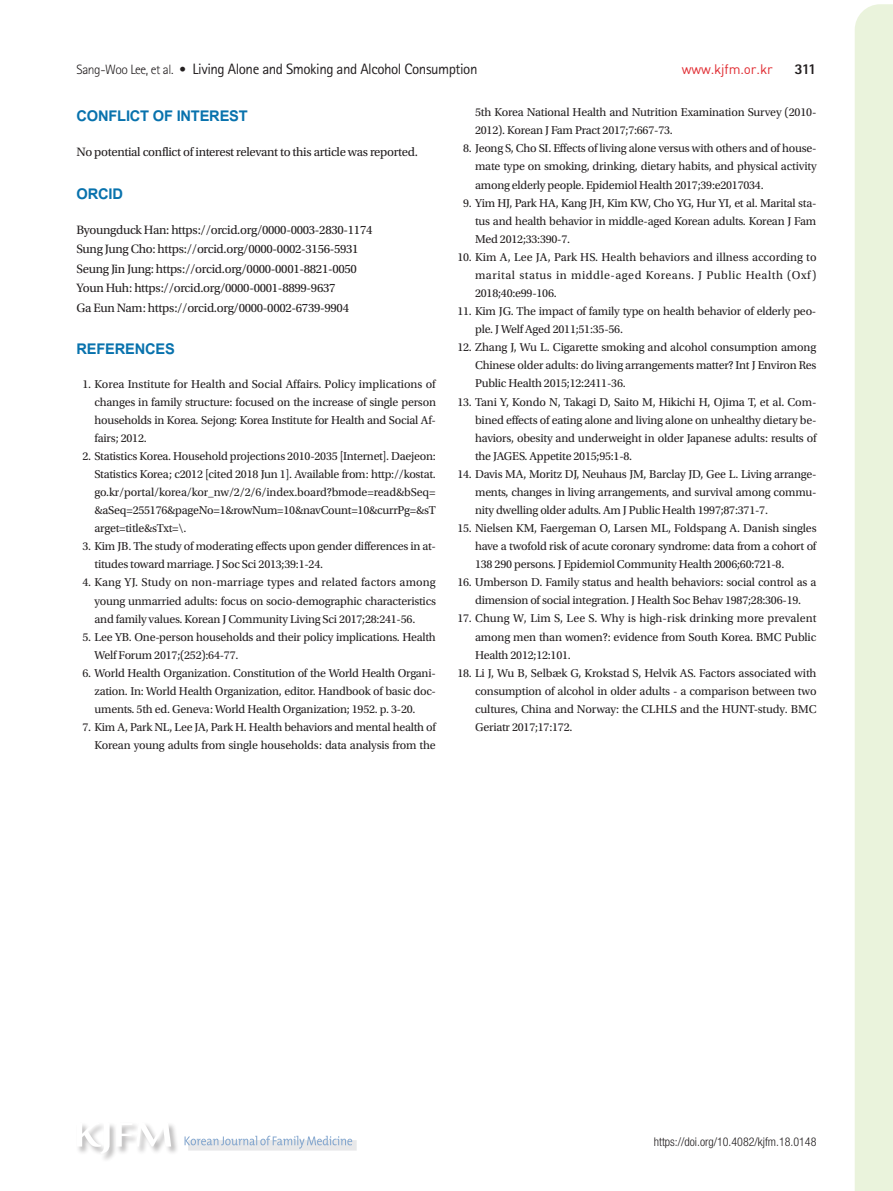
<style>
.page{position:relative;width:893px;height:1191px;background:#fff}
.page>*{position:absolute;margin:0;border:0;box-sizing:border-box;transform-origin:0 0}
.t1{font:700 20.4px "Utsaah";letter-spacing:-.01em;color:#0872ad}
.t2{font:15px "Rotis Sans Serif Std";letter-spacing:-.03em;color:#231f20}
.t3{font:800 15px "Rotis Sans Serif Std";color:#231f20}
.t4{font:13.5px "Dinreg";letter-spacing:-.01em;color:#e02a30}
.t5{font:12.75px/19.5px "Utopia Std";letter-spacing:-.025em;color:#231f20}
.t6{font:12px/18px "Utopia Std";letter-spacing:-.02em;color:#231f20;text-align:justify}
.t7{font:300 condensed 12px "Helvetica Neue LT Std";color:#231f20}
.s1{font-weight:300;font-size:13.5px}
</style>
<div class="page">
<div style="left:855px;top:4px;width:38px;height:1187px;background:#eaf3dc"></div>
<div style="left:188px;top:1140px;width:169px;height:10px;background:#e8e8e9"></div>
<svg style="left:185px;top:1135px;width:167px;height:13px"></svg>
<div style="left:76px;top:1122px;width:104px;height:40px;background:#231f20;opacity:.3"></div>
<svg style="left:77px;top:1122px;width:94px;height:32px"></svg>
<p class="t2" style="left:77px;top:60px;width:402px"><span class="s1">Sang-Woo Lee, et al. •</span> Living Alone and Smoking and Alcohol Consumption</p>
<p class="t4" style="left:682px;top:61px;width:93px">www.kjfm.or.kr</p>
<p class="t3" style="left:794px;top:60px;width:24px">311</p>
<h1 class="t1" style="left:77px;top:106px;width:173px">CONFLICT OF INTEREST</h1>
<p class="t5" style="left:77px;top:142px;width:343px">No potential conflict of interest relevant to this article was reported.</p>
<h1 class="t1" style="left:77px;top:184px;width:48px">ORCID</h1>
<p class="t5" style="left:77px;top:220px;width:297px">Byoungduck Han: https://orcid.org/0000-0003-2830-1174<br>Sung Jung Cho: https://orcid.org/0000-0002-3156-5931<br>Seung Jin Jung: https://orcid.org/0000-0001-8821-0050<br>Youn Huh: https://orcid.org/0000-0001-8899-9637<br>Ga Eun Nam: https://orcid.org/0000-0002-6739-9904</p>
<h1 class="t1" style="left:77px;top:339px;width:100px">REFERENCES</h1>
<p class="t6" style="left:95px;top:375px;width:343px;text-indent:-12px">1. Korea Institute for Health and Social Affairs. Policy implications of changes in family structure: focused on the increase of single person households in Korea. Sejong: Korea Institute for Health and Social Af&shy;fairs; 2012.</p>
<p class="t6" style="left:95px;top:447px;width:343px;text-indent:-12px">2. Statistics Korea. Household projections 2010-2035 [Internet]. Daejeon:<br>Statistics Korea; c2012 [cited 2018 Jun 1]. Available from: http://kostat. go.kr/portal/korea/kor_nw/2/2/6/index.board?bmode=read&amp;bSeq= &amp;aSeq=255176&amp;pageNo=1&amp;rowNum=10&amp;navCount=10&amp;currPg=&amp;sT arget=title&amp;sTxt=\.</p>
<p class="t6" style="left:95px;top:537px;width:343px;text-indent:-12px">3. Kim JB. The study of moderating effects upon gender differences in at&shy;titudes toward marriage. J Soc Sci 2013;39:1-24.</p>
<p class="t6" style="left:95px;top:574px;width:343px;text-indent:-12px">4. Kang YJ. Study on non-marriage types and related factors among young unmarried adults: focus on socio-demographic characteristics and family values. Korean J Community Living Sci 2017;28:241-56.</p>
<p class="t6" style="left:95px;top:628px;width:343px;text-indent:-12px">5. Lee YB. One-person households and their policy implications. Health<br>Welf Forum 2017;(252):64-77.</p>
<p class="t6" style="left:95px;top:664px;width:343px;text-indent:-12px">6. World Health Organization. Constitution of the World Health Organi&shy;zation. In: World Health Organization, editor. Handbook of basic doc&shy;uments. 5th ed. Geneva: World Health Organization; 1952. p. 3-20.</p>
<p class="t6" style="left:83px;top:718px;width:355px;text-align:right">7. Kim A, Park NL, Lee JA, Park H. Health behaviors and mental health of<br>Korean young adults from single households: data analysis from the</p>
<p class="t6" style="left:475px;top:104px;width:343px">5th Korea National Health and Nutrition Examination Survey (2010-<br>2012). Korean J Fam Pract 2017;7:667-73.</p>
<p class="t6" style="left:475px;top:140px;width:343px;text-indent:-12px">8. Jeong S, Cho SI. Effects of living alone versus with others and of house&shy;mate type on smoking, drinking, dietary habits, and physical activity among elderly people. Epidemiol Health 2017;39:e2017034.</p>
<p class="t6" style="left:475px;top:194px;width:343px;text-indent:-12px">9. Yim HJ, Park HA, Kang JH, Kim KW, Cho YG, Hur YI, et al. Marital sta&shy;tus and health behavior in middle-aged Korean adults. Korean J Fam Med 2012;33:390-7.</p>
<p class="t6" style="left:475px;top:248px;width:343px;text-indent:-18px">10. Kim A, Lee JA, Park HS. Health behaviors and illness according to marital status in middle-aged Koreans. J Public Health (Oxf)<br>2018;40:e99-106.</p>
<p class="t6" style="left:475px;top:302px;width:343px;text-indent:-18px">11. Kim JG. The impact of family type on health behavior of elderly peo&shy;ple. J Welf Aged 2011;51:35-56.</p>
<p class="t6" style="left:475px;top:338px;width:343px;text-indent:-18px">12. Zhang J, Wu L. Cigarette smoking and alcohol consumption among Chinese older adults: do living arrangements matter? Int J Environ Res Public Health 2015;12:2411-36.</p>
<p class="t6" style="left:475px;top:393px;width:343px;text-indent:-18px">13. Tani Y, Kondo N, Takagi D, Saito M, Hikichi H, Ojima T, et al. Com&shy;bined effects of eating alone and living alone on unhealthy dietary be&shy;haviors, obesity and underweight in older Japanese adults: results of the JAGES. Appetite 2015;95:1-8.</p>
<p class="t6" style="left:475px;top:465px;width:343px;text-indent:-18px">14. Davis MA, Moritz DJ, Neuhaus JM, Barclay JD, Gee L. Living arrange&shy;ments, changes in living arrangements, and survival among commu&shy;nity dwelling older adults. Am J Public Health 1997;87:371-7.</p>
<p class="t6" style="left:475px;top:519px;width:343px;text-indent:-18px">15. Nielsen KM, Faergeman O, Larsen ML, Foldspang A. Danish singles have a twofold risk of acute coronary syndrome: data from a cohort of 138 290 persons. J Epidemiol Community Health 2006;60:721-8.</p>
<p class="t6" style="left:457px;top:573px;width:361px;text-align:center">16. Umberson D. Family status and health behaviors: social control as a dimension of social integration. J Health Soc Behav 1987;28:306-19.</p>
<p class="t6" style="left:475px;top:610px;width:343px;text-indent:-18px">17. Chung W, Lim S, Lee S. Why is high-risk drinking more prevalent among men than women?: evidence from South Korea. BMC Public Health 2012;12:101.</p>
<p class="t6" style="left:475px;top:664px;width:343px;text-indent:-18px">18. Li J, Wu B, Selbæk G, Krokstad S, Helvik AS. Factors associated with consumption of alcohol in older adults - a comparison between two cultures, China and Norway: the CLHLS and the HUNT-study. BMC Geriatr 2017;17:172.</p>
<p class="t7" style="left:654px;top:1134px;width:164px">https://doi.org/10.4082/kjfm.18.0148</p>
</div>
